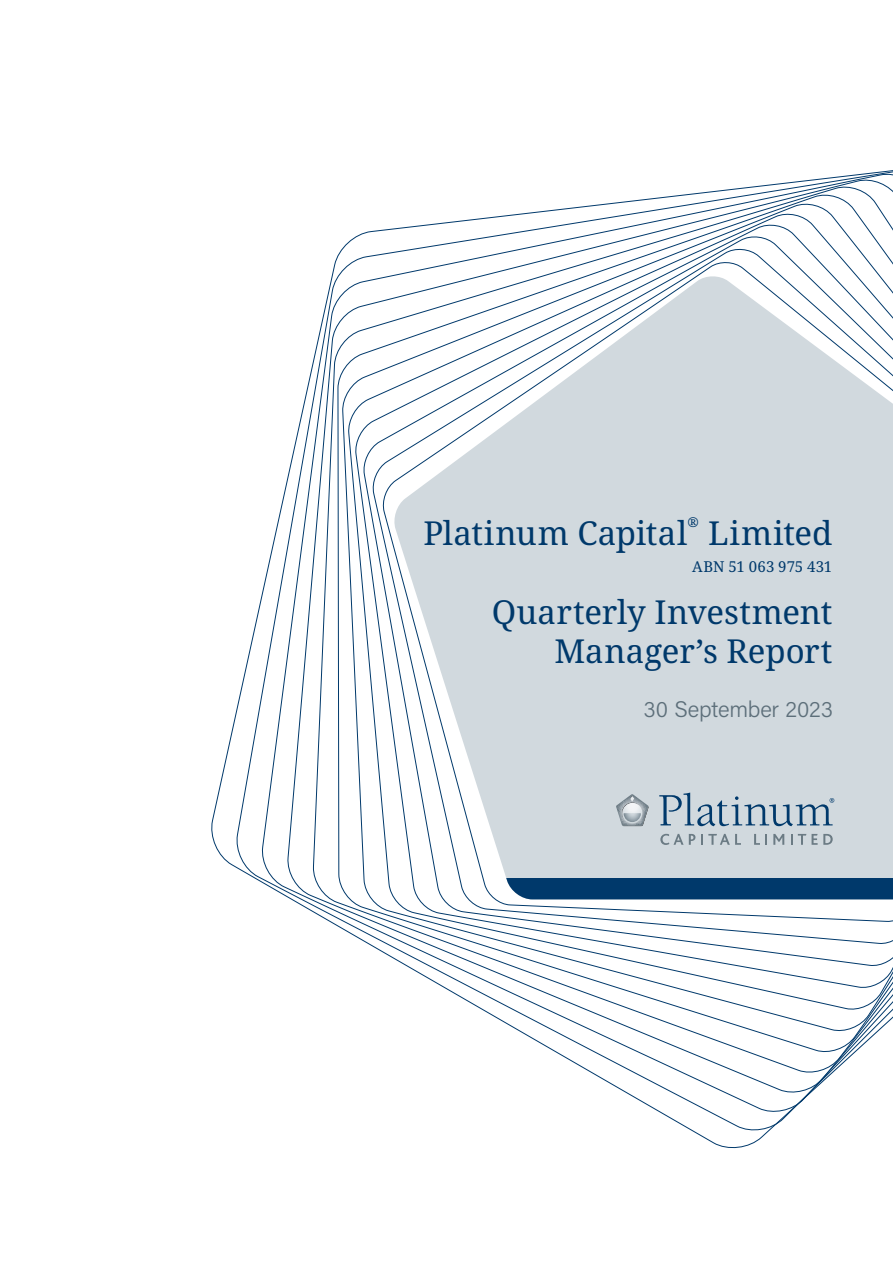
<style>
.page{position:relative;width:893px;height:1263px;background:#fff}
.page>*{position:absolute;margin:0;border:0;box-sizing:border-box;transform-origin:0 0}
.t1{font:33px/39px "Noto Serif";color:#00396b;text-align:right}
.t2{font:300 22.5px "Acumin Pro";letter-spacing:-.01em;color:#5d6f7a}
.t3{font:15px "Noto Serif";color:#00396b}
.t4{font:13.5px "Noto Serif";color:#00396b}
</style>
<div class="page">
<svg style="left:313px;top:184px;width:580px;height:742px"></svg>
<svg style="left:337px;top:192px;width:556px;height:957px"></svg>
<svg style="left:342px;top:201px;width:551px;height:833px"></svg>
<svg style="left:348px;top:211px;width:545px;height:801px"></svg>
<svg style="left:354px;top:222px;width:539px;height:768px"></svg>
<svg style="left:362px;top:234px;width:531px;height:734px"></svg>
<svg style="left:371px;top:247px;width:522px;height:698px"></svg>
<svg style="left:381px;top:260px;width:512px;height:663px"></svg>
<svg style="left:392px;top:275px;width:501px;height:603px;fill:#d1d9de"></svg>
<svg style="left:392px;top:878px;width:501px;height:21px;fill:#00396b"></svg>
<svg style="left:659px;top:792px;width:175px;height:34px;background:#a8b9c7"></svg>
<svg style="left:616px;top:794px;width:33px;height:32px"></svg>
<svg style="left:660px;top:834px;width:35px;height:11px"></svg>
<svg style="left:701px;top:834px;width:40px;height:11px"></svg>
<svg style="left:754px;top:834px;width:13px;height:11px"></svg>
<svg style="left:773px;top:834px;width:11px;height:11px"></svg>
<svg style="left:790px;top:834px;width:2px;height:11px"></svg>
<svg style="left:798px;top:834px;width:8px;height:11px"></svg>
<svg style="left:812px;top:834px;width:21px;height:11px"></svg>
<p class="t4" style="left:687px;top:513px;width:13px">®</p>
<p class="t1" style="left:424px;top:514px;width:410px">Platinum Capital Limited</p>
<p class="t3" style="left:692px;top:556px;width:142px">ABN 51 063 975 431</p>
<p class="t1" style="left:492px;top:593px;width:342px">Quarterly Investment<br>Manager’s Report</p>
<p class="t2" style="left:643px;top:694px;width:191px">30 September 2023</p>
</div>
